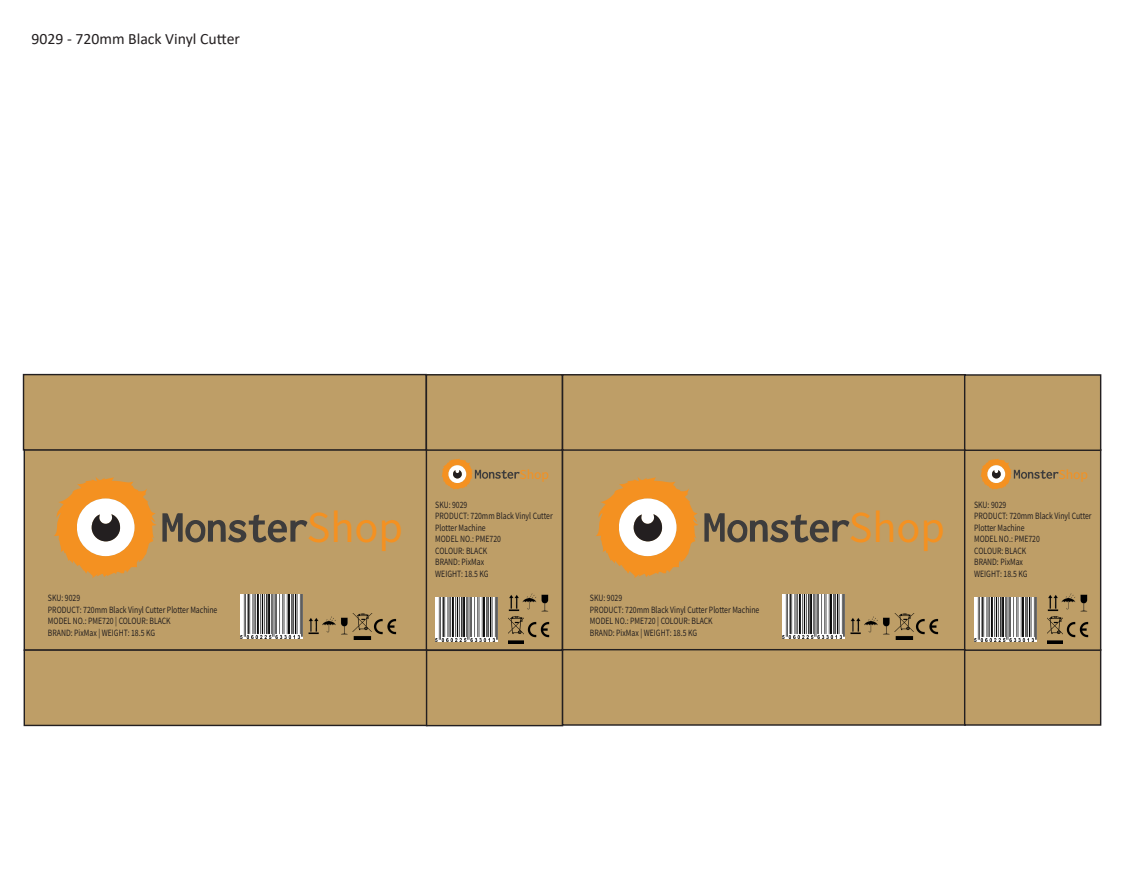
<style>
.page{position:relative;width:1124px;height:875px;background:#fff}
.page>*{position:absolute;margin:0;border:0;box-sizing:border-box;transform-origin:0 0}
.t1{font:44.27px "Source Sans Pro";color:#f49121}
.t2{font:15.75px "Calibri";color:#231f20}
.t3{font:13.65px "Source Sans Pro";color:#f49121}
.t4{font:9.62px/11.5px "Source Sans Pro";color:#231f20;scale:.8 1}
</style>
<div class="page">
<div style="left:24px;top:450px;width:403px;height:200px;background:#be9e67"></div>
<div style="left:24px;top:650px;width:403px;height:75px;background:#be9e67"></div>
<div style="left:24px;top:649px;width:403px;height:77px;border:1px solid #231f20"></div>
<div style="left:426px;top:650px;width:136px;height:76px;background:#be9e67"></div>
<div style="left:425px;top:650px;width:138px;height:76px;border:1px solid #231f20"></div>
<div style="left:426px;top:449px;width:136px;height:201px;background:#be9e67"></div>
<div style="left:425px;top:449px;width:138px;height:202px;border:1px solid #231f20"></div>
<div style="left:562px;top:449px;width:402px;height:201px;background:#be9e67"></div>
<div style="left:562px;top:650px;width:402px;height:75px;background:#be9e67"></div>
<div style="left:561px;top:649px;width:404px;height:77px;border:1px solid #231f20"></div>
<div style="left:964px;top:650px;width:136px;height:75px;background:#be9e67"></div>
<div style="left:963px;top:649px;width:137px;height:77px;border:1px solid #231f20"></div>
<div style="left:964px;top:450px;width:136px;height:200px;background:#be9e67"></div>
<div style="left:963px;top:449px;width:137px;height:202px;border:1px solid #231f20"></div>
<div style="left:23px;top:375px;width:403px;height:75px;background:#be9e67"></div>
<div style="left:23px;top:374px;width:404px;height:77px;border:1px solid #231f20"></div>
<div style="left:426px;top:375px;width:136px;height:75px;background:#be9e67"></div>
<div style="left:425px;top:374px;width:138px;height:77px;border:1px solid #231f20"></div>
<div style="left:562px;top:375px;width:402px;height:75px;background:#be9e67"></div>
<div style="left:561px;top:374px;width:404px;height:77px;border:1px solid #231f20"></div>
<div style="left:964px;top:375px;width:136px;height:75px;background:#be9e67"></div>
<div style="left:963px;top:374px;width:137px;height:77px;border:1px solid #231f20"></div>
<img style="left:508px;top:617px;width:15px;height:26px">
<img style="left:1047px;top:617px;width:15px;height:26px">
<img style="left:508px;top:593px;width:41px;height:24px">
<img style="left:1047px;top:593px;width:41px;height:24px">
<img style="left:527px;top:621px;width:23px;height:17px">
<img style="left:1066px;top:621px;width:23px;height:17px">
<img style="left:435px;top:597px;width:62px;height:45px">
<img style="left:974px;top:597px;width:62px;height:45px">
<img style="left:353px;top:613px;width:44px;height:27px">
<img style="left:894px;top:613px;width:45px;height:27px">
<img style="left:308px;top:616px;width:40px;height:19px">
<img style="left:850px;top:616px;width:40px;height:19px">
<img style="left:240px;top:594px;width:62px;height:45px">
<img style="left:782px;top:594px;width:62px;height:45px">
<svg style="left:54px;top:477px;width:102px;height:101px"></svg>
<svg style="left:162px;top:513px;width:145px;height:30px"></svg>
<svg style="left:596px;top:477px;width:102px;height:101px"></svg>
<svg style="left:704px;top:513px;width:145px;height:30px"></svg>
<svg style="left:441px;top:459px;width:78px;height:31px"></svg>
<svg style="left:980px;top:459px;width:78px;height:31px"></svg>
<p class="t2" style="left:32px;top:28px;width:210px">9029 - 720mm Black Vinyl Cutter</p>
<p class="t4" style="left:48px;top:592px;width:42px">SKU: 9029</p>
<p class="t4" style="left:48px;top:604px;width:213px">PRODUCT: 720mm Black Vinyl Cutter Plotter Machine</p>
<p class="t4" style="left:48px;top:615px;width:155px">MODEL NO.: PME720 | COLOUR: BLACK</p>
<p class="t4" style="left:48px;top:627px;width:135px">BRAND: PixMax | WEIGHT: 18.5 KG</p>
<h3 class="t3" style="left:519px;top:466px;width:31px">Shop</h3>
<h3 class="t3" style="left:1058px;top:466px;width:31px">Shop</h3>
<p class="t4" style="left:435px;top:499px;width:42px">SKU: 9029</p>
<p class="t4" style="left:435px;top:510px;width:148px">PRODUCT: 720mm Black Vinyl Cutter<br>Plotter Machine</p>
<p class="t4" style="left:435px;top:533px;width:84px">MODEL NO.: PME720</p>
<p class="t4" style="left:435px;top:545px;width:67px">COLOUR: BLACK</p>
<p class="t4" style="left:435px;top:556px;width:63px">BRAND: PixMax</p>
<p class="t4" style="left:435px;top:568px;width:68px">WEIGHT: 18.5 KG</p>
<h1 class="t1" style="left:307px;top:499px;width:98px">Shop</h1>
<h1 class="t1" style="left:848px;top:499px;width:98px">Shop</h1>
<p class="t4" style="left:589px;top:592px;width:42px">SKU: 9029</p>
<p class="t4" style="left:589px;top:604px;width:213px">PRODUCT: 720mm Black Vinyl Cutter Plotter Machine</p>
<p class="t4" style="left:589px;top:615px;width:155px">MODEL NO.: PME720 | COLOUR: BLACK</p>
<p class="t4" style="left:589px;top:627px;width:135px">BRAND: PixMax | WEIGHT: 18.5 KG</p>
<p class="t4" style="left:973px;top:499px;width:42px">SKU: 9029</p>
<p class="t4" style="left:973px;top:510px;width:148px">PRODUCT: 720mm Black Vinyl Cutter<br>Plotter Machine</p>
<p class="t4" style="left:973px;top:533px;width:84px">MODEL NO.: PME720</p>
<p class="t4" style="left:973px;top:545px;width:67px">COLOUR: BLACK</p>
<p class="t4" style="left:973px;top:556px;width:63px">BRAND: PixMax</p>
<p class="t4" style="left:973px;top:568px;width:68px">WEIGHT: 18.5 KG</p>
</div>
